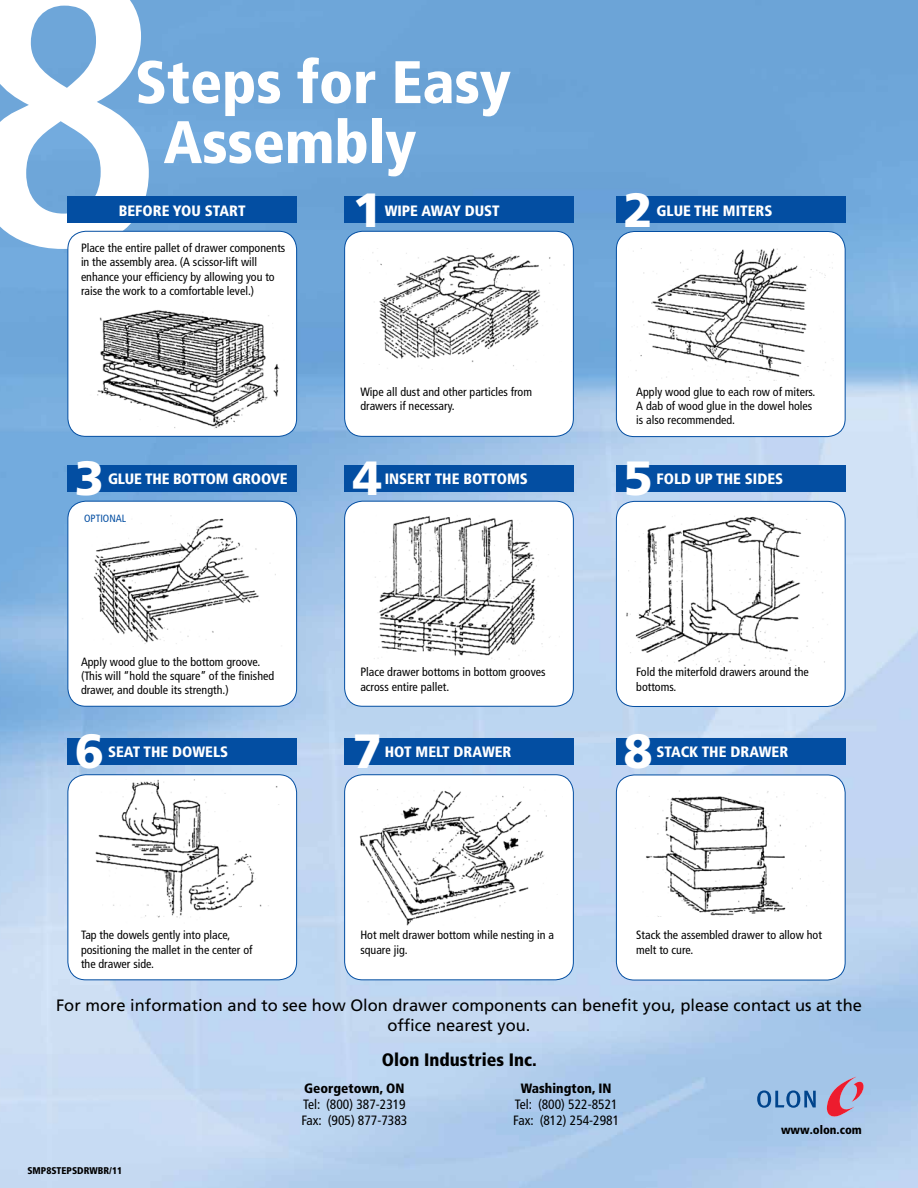
<style>
.page{position:relative;width:918px;height:1188px;background:#fff}
.page>*{position:absolute;margin:0;border:0;box-sizing:border-box;transform-origin:0 0}
.t1{font:700 condensed 388.2px "Frutiger";color:#fff}
.t2{font:900 condensed 60px/60px "Frutiger";letter-spacing:-.005em;color:#fff}
.t3{font:900 48px "Frutiger";color:#fff}
.t4{font:900 condensed 18px "Frutiger";color:#000}
.t5{font:16.5px/19.8px "Frutiger";color:#000;text-align:center}
.t6{font:900 condensed 15px "Frutiger";color:#fff}
.t7{font:condensed 13.5px/16.2px "Frutiger";color:#000}
.t8{font:900 condensed 13.5px "Frutiger";color:#000}
.t9{font:condensed 12px/14.4px "Frutiger";color:#000}
.t10{font:900 condensed 12px "Frutiger";color:#000}
.t11{font:condensed 10.5px "Frutiger";color:#034ea2}
.t12{font:900 condensed 9.75px "Frutiger";color:#000}
</style>
<div class="page">
<img style="left:0;top:0;width:918px;height:1188px">
<div style="left:68px;top:231px;width:229px;height:205px;background:#fff;border-radius:18px"></div>
<div style="left:68px;top:231px;width:229px;height:206px;border:1px solid #034ea2;border-radius:18px"></div>
<div style="left:68px;top:501px;width:229px;height:205px;background:#fff;border-radius:18px"></div>
<div style="left:68px;top:501px;width:229px;height:206px;border:1px solid #034ea2;border-radius:18px"></div>
<div style="left:68px;top:775px;width:229px;height:205px;background:#fff;border-radius:18px"></div>
<div style="left:68px;top:774px;width:229px;height:206px;border:1px solid #034ea2;border-radius:18px"></div>
<div style="left:345px;top:231px;width:228px;height:205px;background:#fff;border-radius:18px"></div>
<div style="left:344px;top:231px;width:230px;height:206px;border:1px solid #034ea2;border-radius:18px"></div>
<div style="left:345px;top:501px;width:228px;height:205px;background:#fff;border-radius:18px"></div>
<div style="left:344px;top:501px;width:230px;height:206px;border:1px solid #034ea2;border-radius:18px"></div>
<div style="left:345px;top:775px;width:228px;height:205px;background:#fff;border-radius:18px"></div>
<div style="left:344px;top:774px;width:230px;height:206px;border:1px solid #034ea2;border-radius:18px"></div>
<div style="left:616px;top:231px;width:229px;height:206px;background:#fff;border-radius:18px"></div>
<div style="left:616px;top:231px;width:230px;height:206px;border:1px solid #034ea2;border-radius:18px"></div>
<div style="left:616px;top:501px;width:229px;height:205px;background:#fff;border-radius:18px"></div>
<div style="left:616px;top:501px;width:230px;height:206px;border:1px solid #034ea2;border-radius:18px"></div>
<div style="left:616px;top:775px;width:229px;height:205px;background:#fff;border-radius:18px"></div>
<div style="left:616px;top:775px;width:230px;height:205px;border:1px solid #034ea2;border-radius:18px"></div>
<div style="left:68px;top:196px;width:229px;height:27px;background:#034ea2"></div>
<div style="left:68px;top:465px;width:229px;height:27px;background:#034ea2"></div>
<div style="left:68px;top:738px;width:229px;height:27px;background:#034ea2"></div>
<div style="left:344px;top:196px;width:230px;height:27px;background:#034ea2"></div>
<div style="left:344px;top:465px;width:230px;height:27px;background:#034ea2"></div>
<div style="left:344px;top:738px;width:230px;height:27px;background:#034ea2"></div>
<div style="left:616px;top:196px;width:230px;height:27px;background:#034ea2"></div>
<div style="left:616px;top:465px;width:230px;height:27px;background:#034ea2"></div>
<div style="left:616px;top:738px;width:230px;height:27px;background:#034ea2"></div>
<img style="left:97px;top:310px;width:183px;height:119px">
<img style="left:82px;top:518px;width:194px;height:126px">
<img style="left:95px;top:780px;width:184px;height:138px">
<img style="left:374px;top:516px;width:186px;height:144px">
<img style="left:359px;top:786px;width:188px;height:140px">
<img style="left:626px;top:516px;width:202px;height:150px">
<img style="left:635px;top:790px;width:191px;height:127px">
<img style="left:363px;top:248px;width:202px;height:122px">
<img style="left:633px;top:248px;width:200px;height:132px">
<svg style="left:757px;top:1090px;width:59px;height:18px"></svg>
<svg style="left:826px;top:1077px;width:38px;height:42px;background:#bd90ae"></svg>
<h1 class="t1" style="left:-37px;top:-120px;width:203px">8</h1>
<h2 class="t2" style="left:164px;top:52px;width:349px;text-indent:-28px">STEPS FOR EASY<br>ASSEMBLY</h2>
<h3 class="t3" style="left:353px;top:181px;width:31px">1</h3>
<p class="t6" style="left:119px;top:201px;width:128px">BEFORE YOU START</p>
<p class="t6" style="left:385px;top:201px;width:90px">WIPE AWAY DUST</p>
<p class="t9" style="left:81px;top:241px;width:206px">Place the entire pallet of drawer components in the assembly area. (A scissor-lift will enhance your efficiency by allowing you to raise the work to a comfortable level.)</p>
<h3 class="t3" style="left:624px;top:181px;width:31px">2</h3>
<p class="t6" style="left:657px;top:201px;width:93px">GLUE THE MITERS</p>
<p class="t9" style="left:360px;top:384px;width:173px">Wipe all dust and other particles from drawers if necessary.</p>
<p class="t9" style="left:636px;top:384px;width:181px">Apply wood glue to each row of miters.<br>A dab of wood glue in the dowel holes is also recommended.</p>
<h3 class="t3" style="left:75px;top:450px;width:31px">3</h3>
<h3 class="t3" style="left:353px;top:450px;width:31px">4</h3>
<p class="t6" style="left:108px;top:470px;width:75px">GLUE THE BOTTO</p>
<p class="t6" style="left:216px;top:470px;width:27px">M GROO</p>
<p class="t6" style="left:271px;top:470px;width:17px">VE</p>
<p class="t6" style="left:385px;top:470px;width:24px">INSERT</p>
<p class="t6" style="left:435px;top:470px;width:39px">THE BOTTO</p>
<p class="t6" style="left:507px;top:470px;width:21px">MS</p>
<h3 class="t3" style="left:624px;top:450px;width:31px">5</h3>
<p class="t6" style="left:657px;top:470px;width:110px">FOLD UP THE SIDES</p>
<p class="t11" style="left:84px;top:512px;width:43px">Optional</p>
<p class="t9" style="left:81px;top:654px;width:195px">Apply wood glue to the bottom groove. (This will “hold the square” of the finished drawer, and double its strength.)</p>
<p class="t9" style="left:360px;top:665px;width:187px">Place drawer bottoms in bottom grooves across entire pallet.</p>
<p class="t9" style="left:636px;top:665px;width:174px">Fold the miterfold drawers around the bottoms.</p>
<h3 class="t3" style="left:75px;top:723px;width:31px">6</h3>
<h3 class="t3" style="left:353px;top:723px;width:31px">7</h3>
<p class="t6" style="left:108px;top:743px;width:17px">SEAT</p>
<p class="t6" style="left:144px;top:743px;width:85px">THE DOWELS</p>
<p class="t6" style="left:385px;top:743px;width:10px">HOT</p>
<p class="t6" style="left:416px;top:743px;width:88px">MELT DRAWER</p>
<h3 class="t3" style="left:624px;top:723px;width:31px">8</h3>
<p class="t6" style="left:657px;top:743px;width:124px">STACK THE DRAWER</p>
<p class="t9" style="left:81px;top:928px;width:173px">Tap the dowels gently into place, positioning the mallet in the center of the drawer side.</p>
<p class="t9" style="left:360px;top:928px;width:195px">Hot melt drawer bottom while nesting in a square jig.</p>
<p class="t9" style="left:636px;top:928px;width:187px">Stack the assembled drawer to allow hot melt to cure.</p>
<h3 class="t5" style="left:56px;top:996px;width:807px">For more information and to see how Olon drawer components can benefit you, please contact us at the office nearest you.</h3>
<h3 class="t4" style="left:382px;top:1049px;width:156px">OLON INDUSTRIES INC.</h3>
<p class="t12" style="left:27px;top:1165px;width:96px">SMP8STEPSDRWBR/11</p>
<p class="t8" style="left:304px;top:1080px;width:100px">GEORGETOWN, ON</p>
<p class="t7" style="left:301px;top:1096px;width:107px">Tel: (800) 387-2319<br>Fax: (905) 877-7383</p>
<p class="t8" style="left:521px;top:1080px;width:85px">WASHINGTON, IN</p>
<p class="t7" style="left:513px;top:1096px;width:107px">Tel: (800) 522-8521<br>Fax: (812) 254-2981</p>
<p class="t10" style="left:781px;top:1123px;width:82px">WWW.OLON.COM</p>
</div>
